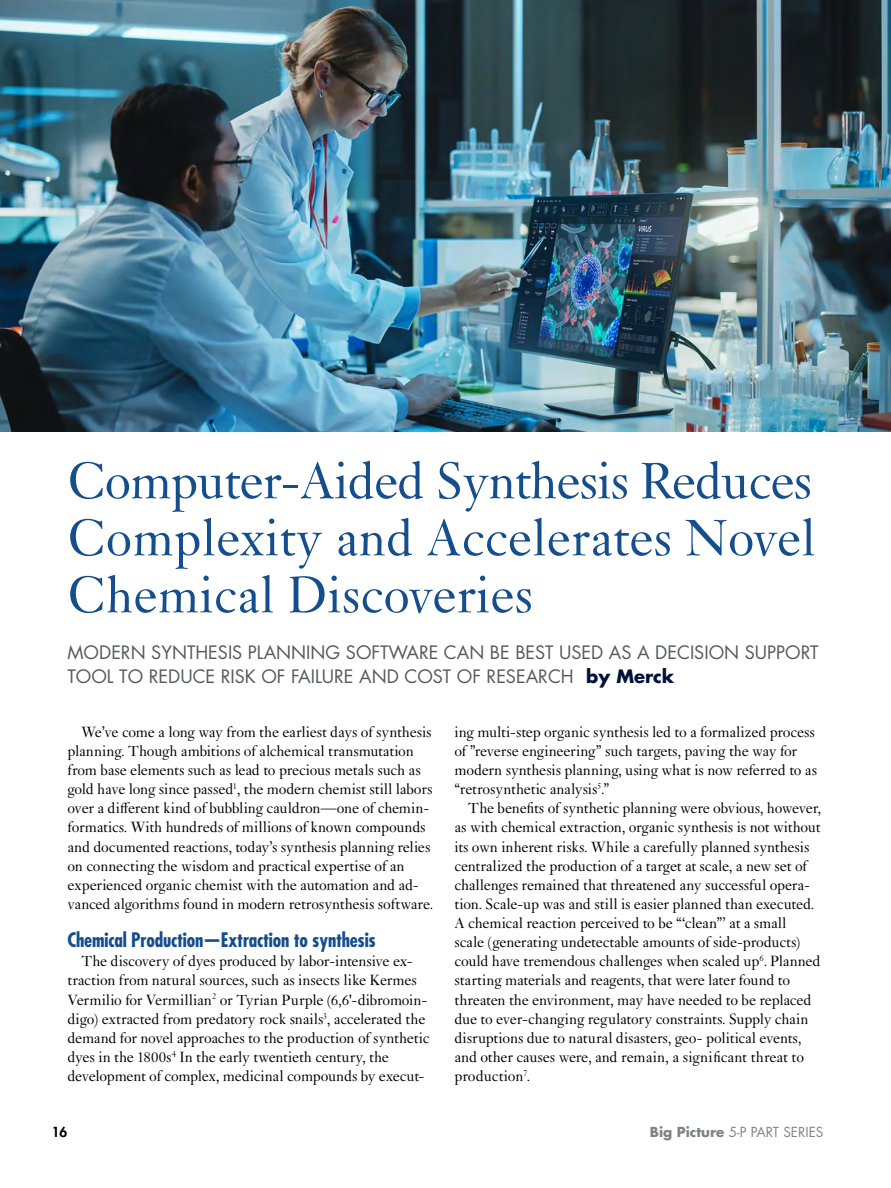
<style>
.page{position:relative;width:891px;height:1188px;background:#fff}
.page>*{position:absolute;margin:0;border:0;box-sizing:border-box;transform-origin:0 0}
.t1{font:54px/57px "Janson MT Std";color:#144e8c;text-align:justify}
.t2{font:700 condensed 19.5px "Futura Std";letter-spacing:-.01em;color:#144e8c}
.t3{font:18px/24px "Futura Std";color:#58595b}
.t4{font:15.75px/19px "Janson MT Std";letter-spacing:-.01em;color:#000}
.t5{font:13.5px "Futura Std";color:#808285}
.t6{font:800 13.5px "Futura Std";color:#000}
.s1{font-weight:700;color:#00123b}
.s2{font-weight:700}
</style>
<div class="page">
<img style="left:0;top:0;width:891px;height:432px">
<h1 class="t1" style="left:68px;top:452px;width:750px">Computer-Aided Synthesis Reduces Complexity and Accelerates Novel Chemical Discoveries</h1>
<p class="t3" style="left:68px;top:640px;width:753px">MODERN SYNTHESIS PLANNING SOFTWARE CAN BE BEST USED AS A DECISION SUPPORT<br>TOOL TO REDUCE RISK OF FAILURE AND COST OF RESEARCH <span class="s1">by Merck</span></p>
<p class="t4" style="left:67px;top:722px;width:367px;text-indent:14px">We’ve come a long way from the earliest days of synthesis planning. Though ambitions of alchemical transmutation from base elements such as lead to precious metals such as gold have long since passed<sup>1</sup>, the modern chemist still labors over a different kind of bubbling cauldron—one of chemin&shy;formatics. With hundreds of millions of known compounds and documented reactions, today’s synthesis planning relies on connecting the wisdom and practical expertise of an experienced organic chemist with the automation and ad&shy;vanced algorithms found in modern retrosynthesis software.</p>
<p class="t2" style="left:68px;top:928px;width:310px">Chemical Production—Extraction to synthesis</p>
<p class="t4" style="left:67px;top:952px;width:363px;text-indent:14px">The discovery of dyes produced by labor-intensive ex&shy;traction from natural sources, such as insects like Kermes Vermilio for Vermillian<sup>2</sup> or Tyrian Purple (6,6'-dibromoin&shy;digo) extracted from predatory rock snails<sup>3</sup>, accelerated the demand for novel approaches to the production of synthetic dyes in the 1800s<sup>4</sup> In the early twentieth century, the development of complex, medicinal compounds by execut-</p>
<p class="t4" style="left:454px;top:722px;width:364px">ing multi-step organic synthesis led to a formalized process of ”reverse engineering” such targets, paving the way for modern synthesis planning, using what is now referred to as “retrosynthetic analysis<sup>5</sup>.”</p>
<p class="t4" style="left:454px;top:799px;width:368px;text-indent:13px">The benefits of synthetic planning were obvious, however, as with chemical extraction, organic synthesis is not without its own inherent risks. While a carefully planned synthesis centralized the production of a target at scale, a new set of challenges remained that threatened any successful opera&shy;tion. Scale-up was and still is easier planned than executed.<br>A chemical reaction perceived to be “‘clean”’ at a small<br>scale (generating undetectable amounts of side-products) could have tremendous challenges when scaled up<sup>6</sup>. Planned starting materials and reagents, that were later found to threaten the environment, may have needed to be replaced due to ever-changing regulatory constraints. Supply chain disruptions due to natural disasters, geo- political events, and other causes were, and remain, a significant threat to production<sup>7</sup>.</p>
<p class="t6" style="left:52px;top:1123px;width:17px">16</p>
<p class="t5" style="left:650px;top:1123px;width:175px"><span class="s2">Big Picture</span> 5-P PART SERIES</p>
</div>
